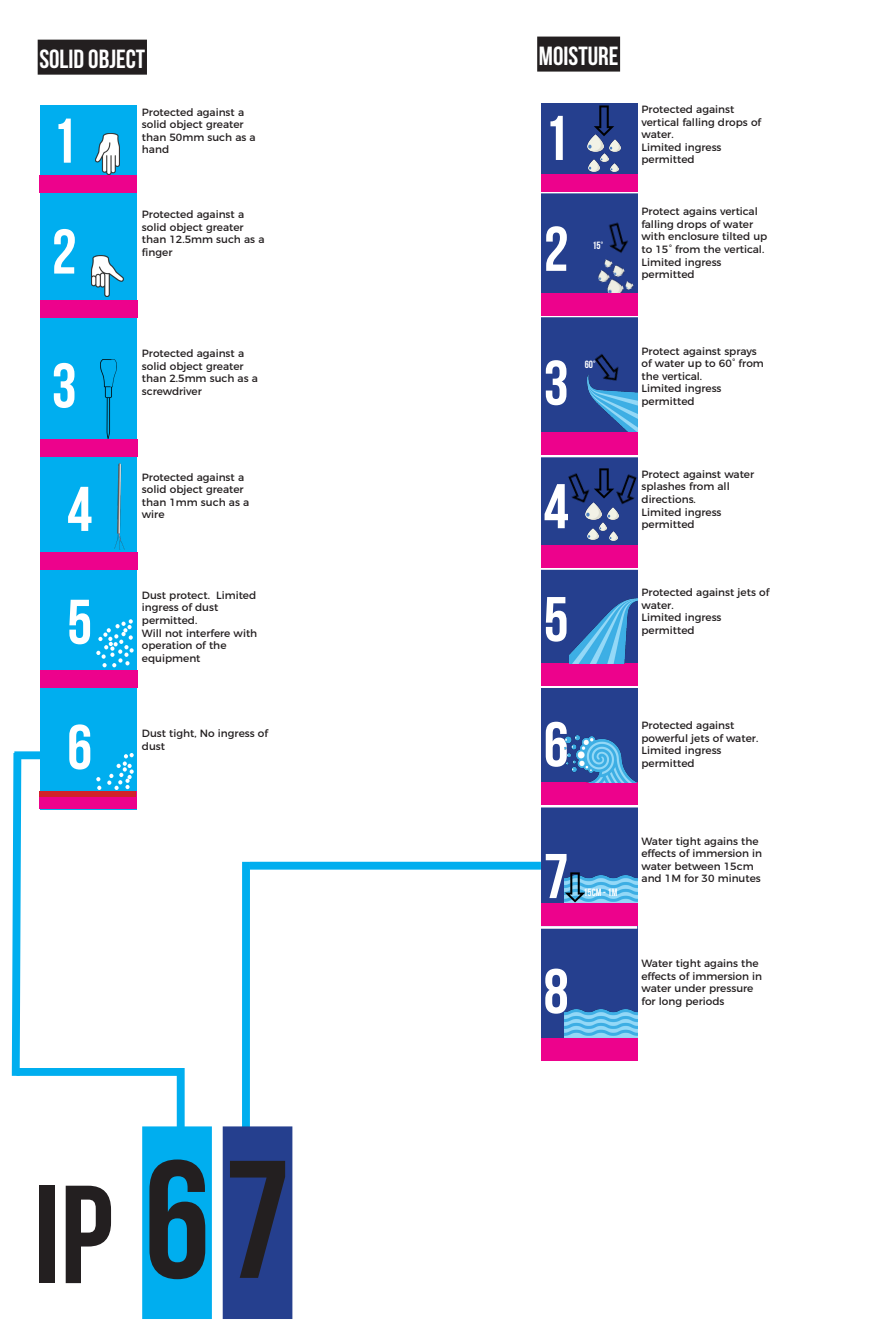
<style>
.page{position:relative;width:890px;height:1328px;background:#fff}
.page>*{position:absolute;margin:0;border:0;box-sizing:border-box;transform-origin:0 0}
.t1{font:167.12px "Bebas Neue";color:#231f20}
.t2{font:139.12px "Bebas Neue";color:#231f20}
.t3{font:63px "Bebas Neue";color:#fff}
.t4{font:26.25px "Bebas Neue";color:#fff}
.t5{font:10.5px/12.6px "Montserrat";color:#231f20}
.t6{font:10.5px "Bebas Neue";color:#fff}
</style>
<div class="page">
<div style="left:38px;top:40px;width:109px;height:35px;background:#231f20"></div>
<div style="left:41px;top:105px;width:96px;height:705px;background:#00aeef"></div>
<div style="left:541px;top:103px;width:96px;height:957px;background:#253f8e"></div>
<div style="left:142px;top:1126px;width:70px;height:192px;background:#00aeef"></div>
<hr style="left:291px;top:191px;width:367px;height:2px;background:#fff">
<hr style="left:291px;top:314px;width:367px;height:3px;background:#fff">
<hr style="left:291px;top:454px;width:367px;height:3px;background:#fff">
<hr style="left:291px;top:567px;width:367px;height:3px;background:#fff">
<hr style="left:288px;top:685px;width:367px;height:3px;background:#fff">
<hr style="left:288px;top:804px;width:367px;height:3px;background:#fff">
<hr style="left:270px;top:926px;width:367px;height:2px;background:#fff">
<svg style="left:11px;top:753px;width:14px;height:323px"></svg>
<div style="left:17px;top:1068px;width:164px;height:7px;background:#00aeef"></div>
<div style="left:177px;top:1068px;width:8px;height:79px;background:#00aeef"></div>
<div style="left:242px;top:861px;width:8px;height:282px;background:#00aeef"></div>
<div style="left:223px;top:1126px;width:69px;height:192px;background:#253f8e"></div>
<img style="left:587px;top:135px;width:7px;height:15px">
<img style="left:594px;top:105px;width:21px;height:35px">
<img style="left:607px;top:279px;width:17px;height:14px">
<img style="left:598px;top:270px;width:12px;height:13px">
<img style="left:612px;top:265px;width:13px;height:12px">
<svg style="left:604px;top:259px;width:9px;height:9px"></svg>
<img style="left:609px;top:222px;width:19px;height:31px">
<img style="left:595px;top:354px;width:24px;height:20px">
<img style="left:587px;top:374px;width:50px;height:58px">
<div style="left:541px;top:174px;width:96px;height:18px;background:#ed028c"></div>
<svg style="left:589px;top:140px;width:31px;height:32px"></svg>
<div style="left:541px;top:293px;width:96px;height:23px;background:#ed028c"></div>
<svg style="left:625px;top:281px;width:9px;height:9px"></svg>
<div style="left:541px;top:432px;width:96px;height:22px;background:#ed028c"></div>
<div style="left:541px;top:545px;width:96px;height:22px;background:#ed028c"></div>
<svg style="left:587px;top:508px;width:32px;height:32px"></svg>
<img style="left:598px;top:468px;width:11px;height:40px">
<img style="left:568px;top:473px;width:30px;height:41px">
<img style="left:609px;top:462px;width:29px;height:53px">
<div style="left:541px;top:663px;width:96px;height:22px;background:#ed028c"></div>
<img style="left:570px;top:598px;width:67px;height:65px">
<div style="left:541px;top:782px;width:96px;height:22px;background:#ed028c"></div>
<img style="left:564px;top:736px;width:71px;height:46px">
<img style="left:585px;top:875px;width:53px;height:28px">
<div style="left:541px;top:902px;width:96px;height:23px;background:#ed028c"></div>
<img style="left:564px;top:872px;width:21px;height:31px">
<div style="left:541px;top:1038px;width:97px;height:22px;background:#ed028c"></div>
<img style="left:565px;top:1009px;width:73px;height:28px">
<div style="left:537px;top:37px;width:83px;height:35px;background:#231f20"></div>
<div style="left:39px;top:175px;width:98px;height:18px;background:#ed028c"></div>
<img style="left:96px;top:134px;width:23px;height:40px">
<img style="left:92px;top:256px;width:31px;height:40px">
<img style="left:101px;top:359px;width:16px;height:80px">
<img style="left:115px;top:463px;width:9px;height:86px">
<div style="left:39px;top:791px;width:98px;height:18px;background:#ed028c"></div>
<div style="left:39px;top:791px;width:97px;height:6px;background:#d1232a"></div>
<svg style="left:96px;top:619px;width:38px;height:48px"></svg>
<svg style="left:96px;top:777px;width:5px;height:13px"></svg>
<svg style="left:107px;top:753px;width:27px;height:37px"></svg>
<div style="left:14px;top:751px;width:27px;height:8px;background:#00aeef"></div>
<div style="left:40px;top:300px;width:97px;height:17px;background:#ed028c"></div>
<div style="left:40px;top:439px;width:98px;height:18px;background:#ed028c"></div>
<div style="left:40px;top:552px;width:97px;height:18px;background:#ed028c"></div>
<div style="left:40px;top:670px;width:97px;height:18px;background:#ed028c"></div>
<div style="left:250px;top:861px;width:291px;height:8px;background:#00aeef"></div>
<p class="t4" style="left:39px;top:44px;width:107px">SOLID OBJECT</p>
<p class="t5" style="left:142px;top:105px;width:104px">Protected against a</p>
<p class="t5" style="left:142px;top:117px;width:115px">solid object greater than 50mm such as a hand</p>
<p class="t3" style="left:52px;top:106px;width:26px">1</p>
<p class="t3" style="left:52px;top:217px;width:26px">2</p>
<p class="t3" style="left:52px;top:351px;width:26px">3</p>
<p class="t3" style="left:67px;top:474px;width:26px">4</p>
<p class="t3" style="left:67px;top:587px;width:26px">5</p>
<p class="t3" style="left:67px;top:712px;width:26px">6</p>
<p class="t5" style="left:142px;top:207px;width:104px">Protected against a</p>
<p class="t5" style="left:142px;top:220px;width:124px">solid object greater than 12.5mm such as a finger</p>
<p class="t5" style="left:142px;top:346px;width:104px">Protected against a</p>
<p class="t5" style="left:142px;top:359px;width:118px">solid object greater than 2.5mm such as a screwdriver</p>
<p class="t5" style="left:142px;top:469px;width:104px">Protected against a</p>
<p class="t5" style="left:142px;top:482px;width:109px">solid object greater than 1mm such as a wire</p>
<p class="t5" style="left:142px;top:588px;width:116px">Dust protect. Limited ingress of dust</p>
<p class="t5" style="left:142px;top:613px;width:57px">permitted.</p>
<p class="t5" style="left:142px;top:626px;width:117px">Will not interfere with operation of the</p>
<p class="t5" style="left:142px;top:651px;width:60px">equipment</p>
<p class="t5" style="left:142px;top:726px;width:128px">Dust tight, No ingress of dust</p>
<p class="t2" style="left:34px;top:1158px;width:80px">IP</p>
<p class="t1" style="left:144px;top:1128px;width:148px">67</p>
<p class="t4" style="left:539px;top:41px;width:81px">MOISTURE</p>
<p class="t3" style="left:544px;top:104px;width:26px">1</p>
<p class="t3" style="left:544px;top:214px;width:26px">2</p>
<p class="t6" style="left:592px;top:240px;width:12px">15°</p>
<p class="t5" style="left:641px;top:102px;width:94px">Protected against</p>
<p class="t5" style="left:641px;top:115px;width:121px">vertical falling drops of water.</p>
<p class="t5" style="left:641px;top:140px;width:82px">Limited ingress</p>
<p class="t5" style="left:641px;top:152px;width:55px">permitted</p>
<p class="t5" style="left:641px;top:204px;width:127px">Protect agains vertical falling drops of water with enclosure tilted up to 15° from the vertical.<br>Limited ingress</p>
<p class="t5" style="left:641px;top:267px;width:55px">permitted</p>
<p class="t3" style="left:544px;top:348px;width:26px">3</p>
<p class="t6" style="left:585px;top:358px;width:12px">60°</p>
<p class="t3" style="left:544px;top:472px;width:26px">4</p>
<p class="t3" style="left:544px;top:585px;width:26px">5</p>
<p class="t5" style="left:641px;top:344px;width:124px">Protect against sprays of water up to 60° from the vertical.</p>
<p class="t5" style="left:641px;top:381px;width:82px">Limited ingress</p>
<p class="t5" style="left:641px;top:394px;width:55px">permitted</p>
<p class="t5" style="left:641px;top:467px;width:114px">Protect against water splashes from all</p>
<p class="t5" style="left:641px;top:492px;width:56px">directions.</p>
<p class="t5" style="left:641px;top:505px;width:82px">Limited ingress</p>
<p class="t5" style="left:641px;top:517px;width:55px">permitted</p>
<p class="t5" style="left:641px;top:585px;width:129px">Protected against jets of water.</p>
<p class="t5" style="left:641px;top:610px;width:82px">Limited ingress</p>
<p class="t5" style="left:641px;top:623px;width:55px">permitted</p>
<p class="t3" style="left:544px;top:710px;width:26px">6</p>
<p class="t5" style="left:641px;top:718px;width:94px">Protected against</p>
<p class="t5" style="left:641px;top:731px;width:118px">powerful jets of water.</p>
<p class="t5" style="left:641px;top:743px;width:82px">Limited ingress</p>
<p class="t5" style="left:641px;top:756px;width:55px">permitted</p>
<p class="t3" style="left:544px;top:841px;width:26px">7</p>
<p class="t6" style="left:583px;top:886px;width:35px">15CM - 1M</p>
<p class="t3" style="left:544px;top:956px;width:26px">8</p>
<p class="t5" style="left:641px;top:833px;width:122px">Water tight agains the effects of immersion in water between 15cm and 1M for 30 minutes</p>
<p class="t5" style="left:641px;top:956px;width:122px">Water tight agains the effects of immersion in water under pressure for long periods</p>
</div>
